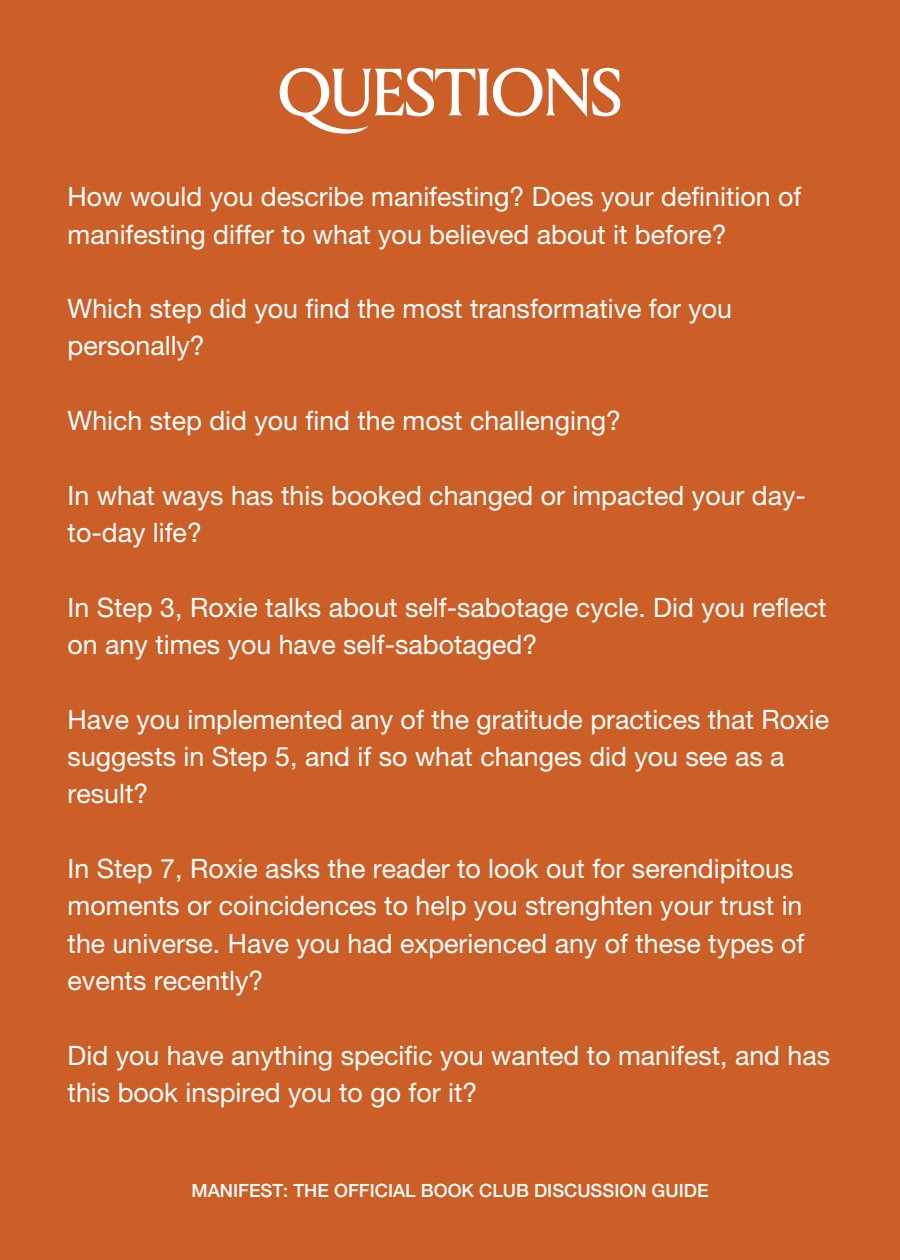
<style>
.page{position:relative;width:900px;height:1260px;background:#cb5f27}
.page>*{position:absolute;margin:0;border:0;box-sizing:border-box;transform-origin:0 0}
.t1{font:500 66.38px "Louize Display";color:#fff}
.t2{font:26.75px/37.3px "Helvetica Neue LT Pro";color:#fff}
.t3{font:500 18.31px "Helvetica Neue LT Pro";color:#fff}
</style>
<div class="page">
<p class="t1" style="left:278px;top:43px;width:344px">QUESTIONS</p>
<p class="t2" style="left:68px;top:182px;width:735px">How would you describe manifesting? Does your definition of manifesting differ to what you believed about it before?</p>
<p class="t2" style="left:68px;top:294px;width:666px">Which step did you find the most transformative for you personally?</p>
<p class="t2" style="left:68px;top:406px;width:555px">Which step did you find the most challenging?</p>
<p class="t2" style="left:68px;top:480px;width:740px">In what ways has this booked changed or impacted your day&shy;to-day life?</p>
<p class="t2" style="left:68px;top:592px;width:761px">In Step 3, Roxie talks about self-sabotage cycle. Did you reflect on any times you have self-sabotaged?</p>
<p class="t2" style="left:68px;top:704px;width:763px">Have you implemented any of the gratitude practices that Roxie suggests in Step 5, and if so what changes did you see as a result?</p>
<p class="t2" style="left:68px;top:854px;width:738px">In Step 7, Roxie asks the reader to look out for serendipitous moments or coincidences to help you strenghten your trust in the universe. Have you had experienced any of these types of events recently?</p>
<p class="t2" style="left:68px;top:1040px;width:764px">Did you have anything specific you wanted to manifest, and has this book inspired you to go for it?</p>
<p class="t3" style="left:191px;top:1184px;width:519px">MANIFEST: THE OFFICIAL BOOK CLUB DISCUSSION GUIDE</p>
</div>
